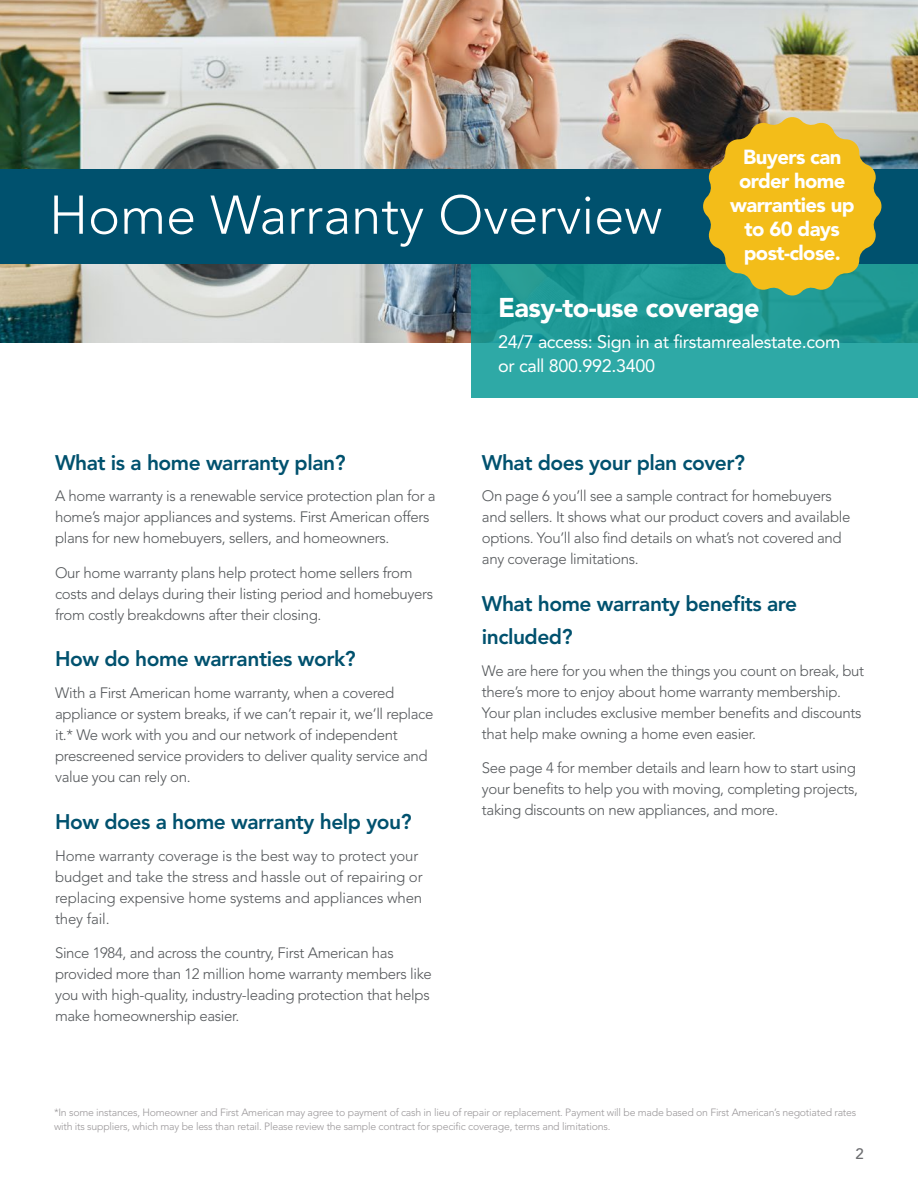
<style>
.page{position:relative;width:918px;height:1188px;background:#fff}
.page>*{position:absolute;margin:0;border:0;box-sizing:border-box;transform-origin:0 0}
.t1{font:300 54px "Avenir LT Std";color:#fff}
.t2{font:900 27px "Avenir LT Std";letter-spacing:-.02em;color:#fff}
.t3{font:800 21px/33px "Avenir LT Std";letter-spacing:-.025em;color:#00516e}
.t4{font:900 20.25px/24px "Avenir LT Std";letter-spacing:-.03em;color:#fff;text-align:center}
.t5{font:18px/24px "Avenir LT Std";letter-spacing:-.02em;color:#fff}
.t6{font:300 15px/21px "Avenir LT Std";letter-spacing:-.025em;color:#54575a}
.t7{font:500 15px "Avenir LT Std";color:#6d6e71}
.t8{font:300 10.5px/13.5px "Avenir LT Std";letter-spacing:-.02em;color:#9a9799}
</style>
<div class="page">
<img style="left:0;top:0;width:918px;height:342px">
<svg style="left:472px;top:264px;width:446px;height:134px;background:#249f9b"></svg>
<div style="left:0;top:169px;width:918px;height:95px;background:#00516e"></div>
<svg style="left:702px;top:116px;width:181px;height:181px;background:#c0aa35"></svg>
<h1 class="t1" style="left:49px;top:183px;width:615px">Home Warranty Overview</h1>
<h3 class="t4" style="left:730px;top:145px;width:126px">Buyers can order home warranties up to 60 days post-close.</h3>
<h3 class="t3" style="left:55px;top:446px;width:292px">What is a home warranty plan?</h3>
<p class="t6" style="left:55px;top:486px;width:382px">A home warranty is a renewable service protection plan for a home’s major appliances and systems. First American offers plans for new homebuyers, sellers, and homeowners.</p>
<p class="t6" style="left:55px;top:562px;width:380px">Our home warranty plans help protect home sellers from costs and delays during their listing period and homebuyers from costly breakdowns after their closing.</p>
<h3 class="t3" style="left:55px;top:643px;width:302px">How do home warranties work?</h3>
<p class="t6" style="left:55px;top:683px;width:380px">With a First American home warranty, when a covered appliance or system breaks, if we can’t repair it, we’ll replace it.* We work with you and our network of independent prescreened service providers to deliver quality service and value you can rely on.</p>
<h3 class="t3" style="left:55px;top:805px;width:358px">How does a home warranty help you?</h3>
<p class="t6" style="left:55px;top:845px;width:369px">Home warranty coverage is the best way to protect your budget and take the stress and hassle out of repairing or replacing expensive home systems and appliances when they fail.</p>
<p class="t6" style="left:55px;top:942px;width:378px">Since 1984, and across the country, First American has provided more than 12 million home warranty members like you with high-quality, industry-leading protection that helps make homeownership easier.</p>
<h2 class="t2" style="left:498px;top:292px;width:263px">Easy-to-use coverage</h2>
<p class="t5" style="left:498px;top:330px;width:344px">24/7 access: Sign in at firstamrealestate.com or call 800.992.3400</p>
<h3 class="t3" style="left:482px;top:446px;width:265px">What does your plan cover?</h3>
<p class="t6" style="left:482px;top:486px;width:370px">On page 6 you’ll see a sample contract for homebuyers and sellers. It shows what our product covers and available options. You’ll also find details on what’s not covered and any coverage limitations.</p>
<h3 class="t3" style="left:482px;top:587px;width:317px">What home warranty benefits are included?</h3>
<p class="t6" style="left:482px;top:660px;width:384px">We are here for you when the things you count on break, but there’s more to enjoy about home warranty membership.<br>Your plan includes exclusive member benefits and discounts that help make owning a home even easier.</p>
<p class="t6" style="left:482px;top:758px;width:378px">See page 4 for member details and learn how to start using your benefits to help you with moving, completing projects, taking discounts on new appliances, and more.</p>
<p class="t8" style="left:54px;top:1106px;width:804px">*In some instances, Homeowner and First American may agree to payment of cash in lieu of repair or replacement. Payment will be made based on First American’s negotiated rates with its suppliers, which may be less than retail. Please review the sample contract for specific coverage, terms and limitations.</p>
<p class="t7" style="left:856px;top:1145px;width:10px">2</p>
</div>
